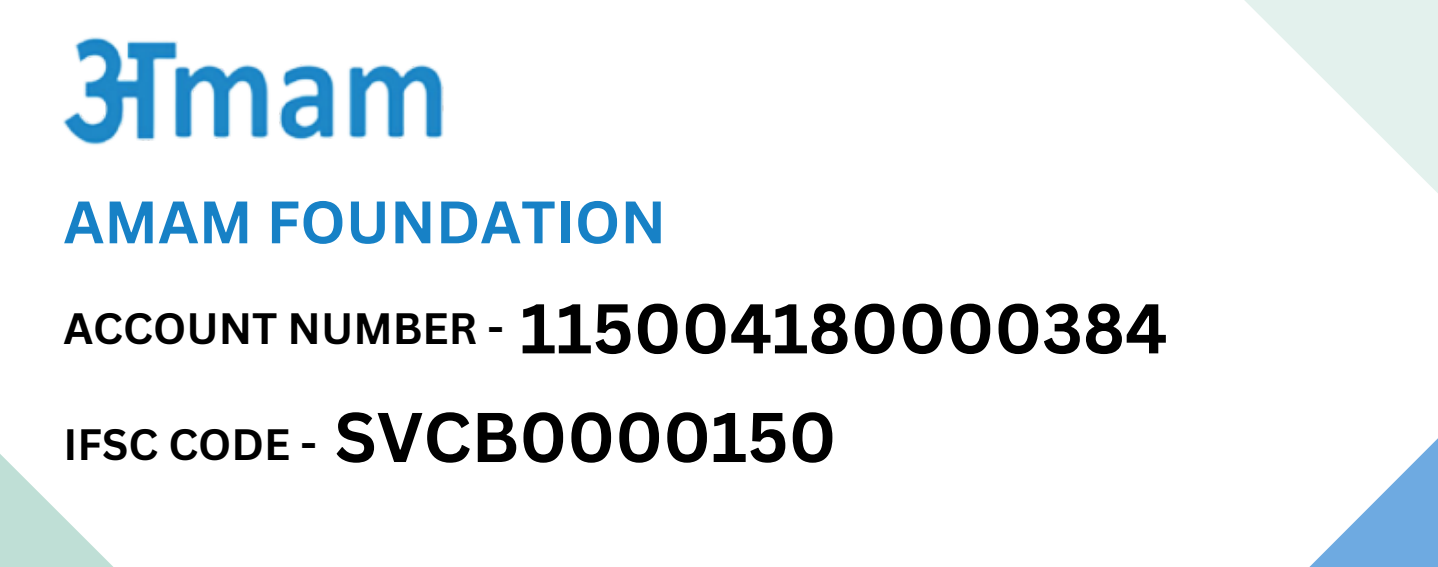
<style>
.page{position:relative;width:1438px;height:567px;background:#fff}
.page>*{position:absolute;margin:0;border:0;box-sizing:border-box;transform-origin:0 0}
.t1{font:700 68.62px "Canva Sans";color:#000}
.t2{font:700 58.5px "Canva Sans";color:#1781c6}
.t3{font:700 42.75px "Canva Sans";color:#000}
</style>
<div class="page">
<svg style="left:1244px;top:0;width:194px;height:193px"></svg>
<svg style="left:1309px;top:438px;width:129px;height:129px"></svg>
<svg style="left:0;top:454px;width:113px;height:113px"></svg>
<img style="left:63px;top:37px;width:381px;height:108px">
<h2 class="t2" style="left:64px;top:181px;width:604px">AMAM FOUNDATION</h2>
<p class="t3" style="left:64px;top:299px;width:442px">ACCOUNT NUMBER -</p>
<h1 class="t1" style="left:520px;top:280px;width:649px">115004180000384</h1>
<p class="t3" style="left:64px;top:415px;width:255px">IFSC CODE -</p>
<h1 class="t1" style="left:335px;top:389px;width:503px">SVCB0000150</h1>
</div>
